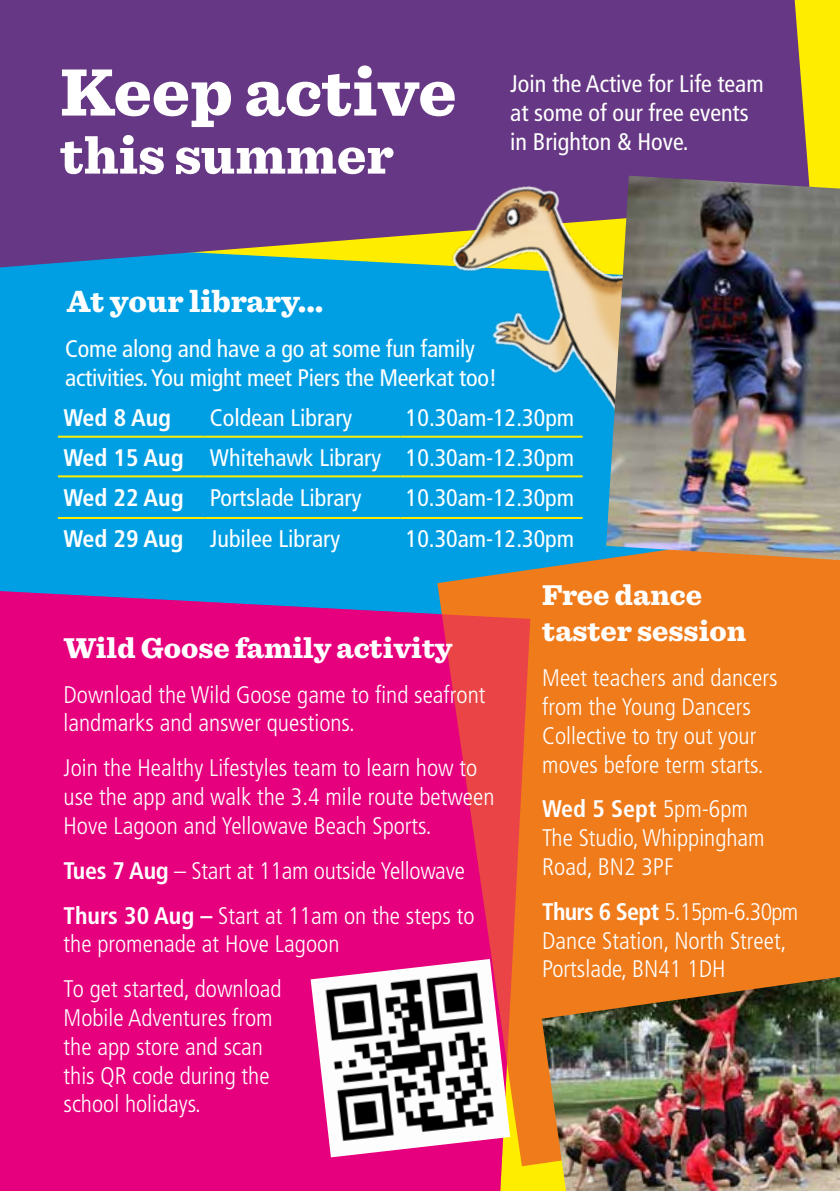
<style>
.page{position:relative;width:840px;height:1191px;background:#fff}
.page>*{position:absolute;margin:0;border:0;box-sizing:border-box;transform-origin:0 0}
.t1{font:900 70px "Sentinel";color:#fff}
.t2{font:900 54px "Sentinel";color:#fff}
.t3{font:900 32px "Sentinel";color:#fff}
.t4{font:900 30px/36px "Sentinel";color:#fff}
.t5{font:300 condensed 24px/28.8px "Frutiger";color:#fff}
.t6{font:condensed 24px/28.8px "Frutiger";color:#fff}
.t7{font:700 condensed 24px "Frutiger";color:#fff}
.s1{font-weight:700}
</style>
<div class="page">
<div style="left:0;top:267px;width:606px;height:320px;background:#009fe3"></div>
<div style="left:437px;top:525px;width:402px;height:641px;background:#ef7b1b"></div>
<div style="left:0;top:0;width:810px;height:267px;background:#663784"></div>
<hr style="left:58px;top:436px;width:146px;height:2px;background:#ffed00">
<hr style="left:204px;top:436px;width:196px;height:2px;background:#ffed00">
<hr style="left:400px;top:436px;width:182px;height:2px;background:#ffed00">
<hr style="left:58px;top:475px;width:146px;height:2px;background:#ffed00">
<hr style="left:204px;top:475px;width:196px;height:2px;background:#ffed00">
<hr style="left:400px;top:475px;width:182px;height:2px;background:#ffed00">
<hr style="left:58px;top:517px;width:146px;height:2px;background:#ffed00">
<hr style="left:204px;top:517px;width:196px;height:2px;background:#ffed00">
<hr style="left:400px;top:517px;width:182px;height:2px;background:#ffed00">
<svg style="left:0;top:587px;width:530px;height:604px;background:#e10c78"></svg>
<img style="left:310px;top:959px;width:200px;height:198px">
<img style="left:420px;top:96px;width:376px;height:388px">
<img style="left:541px;top:977px;width:298px;height:214px">
<img style="left:606px;top:176px;width:233px;height:384px">
<h1 class="t1" style="left:60px;top:36px;width:397px">Keep active</h1>
<h2 class="t2" style="left:60px;top:112px;width:335px">this summer</h2>
<p class="t6" style="left:510px;top:70px;width:255px">Join the Active for Life team at some of our free events in Brighton &amp; Hove.</p>
<h3 class="t3" style="left:67px;top:276px;width:258px">At your library...</h3>
<p class="t6" style="left:65px;top:334px;width:433px">Come along and have a go at some fun family activities. You might meet Piers the Meerkat too!</p>
<p class="t7" style="left:64px;top:403px;width:109px">Wed 8 Aug</p>
<p class="t6" style="left:210px;top:403px;width:144px">Coldean Library</p>
<p class="t6" style="left:63px;top:397px;width:512px;line-height:40.2px;text-align:justify;text-indent:342px">10.30am-12.30pm <span class="s1">Wed 15 Aug</span> Whitehawk Library 10.30am-12.30pm <span class="s1">Wed 22 Aug</span> Portslade Library</p>
<p class="t6" style="left:405px;top:483px;width:170px">10.30am-12.30pm</p>
<p class="t6" style="left:63px;top:524px;width:278px"><span class="s1">Wed 29 Aug</span> Jubilee Library</p>
<p class="t6" style="left:405px;top:524px;width:170px">10.30am-12.30pm</p>
<p class="t4" style="left:63px;top:628px;width:390px">Wild Goose family activity</p>
<p class="t5" style="left:63px;top:680px;width:423px">Download the Wild Goose game to find seafront landmarks and answer questions.</p>
<p class="t5" style="left:63px;top:754px;width:432px">Join the Healthy Lifestyles team to learn how to use the app and walk the 3.4 mile route between<br>Hove Lagoon and Yellowave Beach Sports.</p>
<p class="t5" style="left:63px;top:848px;width:412px;line-height:44.8px"><span class="s1">Tues 7 Aug</span> – Start at 11am outside Yellowave<br><span class="s1">Thurs 30 Aug –</span> Start at 11am on the steps to</p>
<p class="t5" style="left:63px;top:922px;width:277px;line-height:44.8px">the promenade at Hove Lagoon<br>To get started, download</p>
<p class="t5" style="left:63px;top:1003px;width:210px">Mobile Adventures from the app store and scan this QR code during the school holidays.</p>
<p class="t4" style="left:542px;top:576px;width:205px">Free dance taster session</p>
<p class="t5" style="left:542px;top:664px;width:237px">Meet teachers and dancers from the Young Dancers<br>Collective to try out your moves before term starts.</p>
<p class="t5" style="left:542px;top:795px;width:224px"><span class="s1">Wed 5 Sept</span> 5pm-6pm<br>The Studio, Whippingham<br>Road, BN2 3PF</p>
<p class="t5" style="left:542px;top:897px;width:257px"><span class="s1">Thurs 6 Sept</span> 5.15pm-6.30pm<br>Dance Station, North Street,<br>Portslade, BN41 1DH</p>
</div>
